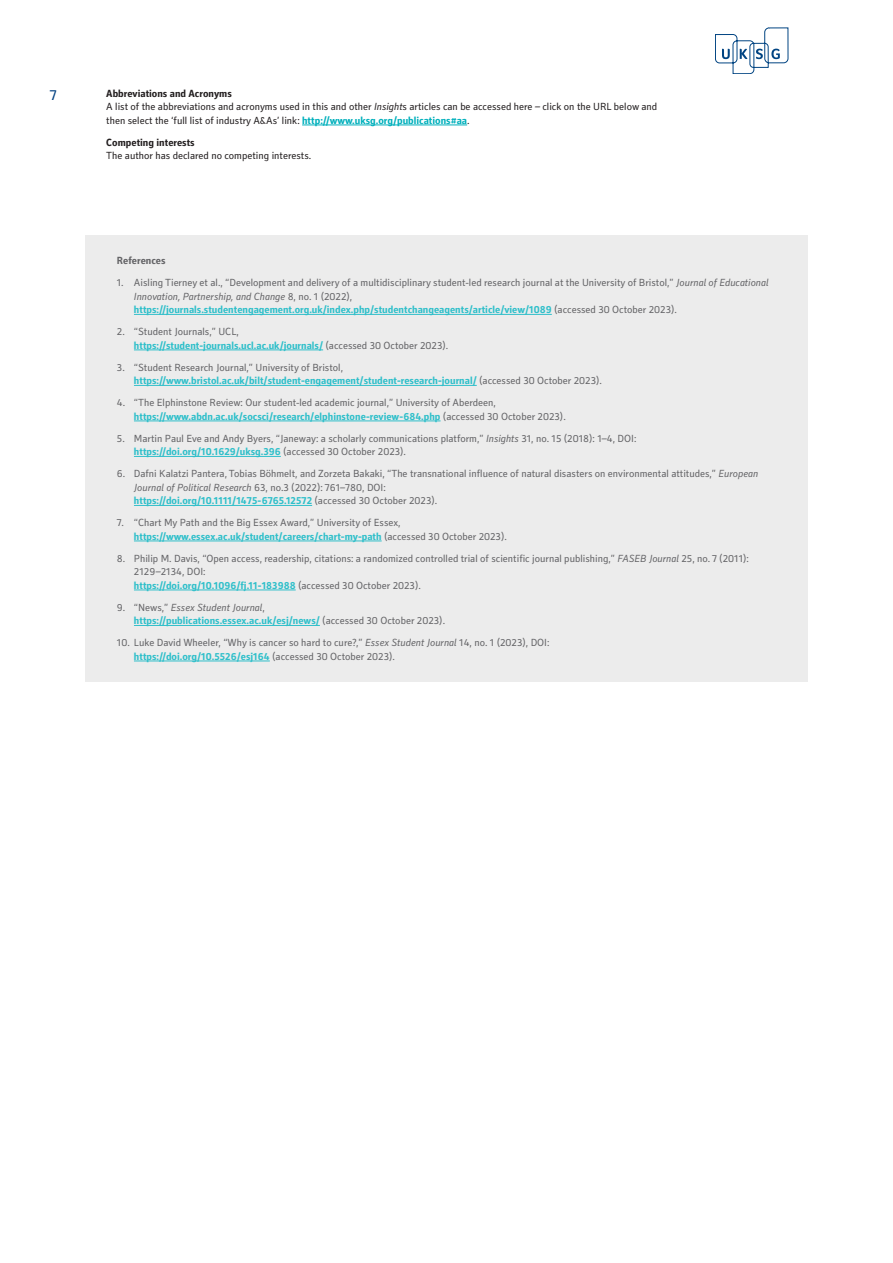
<style>
.page{position:relative;width:893px;height:1263px;background:#fff}
.page>*{position:absolute;margin:0;border:0;box-sizing:border-box;transform-origin:0 0}
.t1{font:15px "Secca Std";color:#014081}
.Reference_List{font:10.5px/13.5px "Secca Std";color:#636366}
.Reference_List-2{font:700 10.5px/13.5px "Secca Std";color:#2fbfca}
.Reference_List-3{font:10.5px/13.5px "Secca Std";color:#231f20}
.Reference_List-4{font:700 10.5px "Secca Std";color:#231f20}
.Reference_List-5{font:700 10.5px "Secca Std";color:#636366}
.s1{font-style:italic}
.s2{font-weight:700;color:#00b0bc}
.s3{font-weight:700;color:#2fbfca}
.s4{font-weight:400;color:#636366}
.s5{font-weight:400;font-style:italic;color:#636366}
</style>
<div class="page">
<svg style="left:715px;top:28px;width:73px;height:46px"></svg>
<hr style="left:302px;top:125px;width:165px;height:1px;background:#00b0bc">
<div style="left:85px;top:236px;width:723px;height:446px;background:#ececec"></div>
<hr style="left:134px;top:314px;width:418px;height:1px;background:#2fbfca">
<hr style="left:134px;top:350px;width:189px;height:1px;background:#2fbfca">
<hr style="left:134px;top:385px;width:343px;height:1px;background:#2fbfca">
<hr style="left:134px;top:421px;width:307px;height:1px;background:#2fbfca">
<hr style="left:134px;top:456px;width:147px;height:1px;background:#2fbfca">
<hr style="left:134px;top:505px;width:178px;height:1px;background:#2fbfca">
<hr style="left:134px;top:541px;width:248px;height:1px;background:#2fbfca">
<hr style="left:134px;top:590px;width:162px;height:1px;background:#2fbfca">
<hr style="left:134px;top:625px;width:186px;height:1px;background:#2fbfca">
<hr style="left:134px;top:661px;width:136px;height:1px;background:#2fbfca">
<h1 class="t1" style="left:50px;top:87px;width:9px">7</h1>
<p class="Reference_List-4" style="left:106px;top:87px;width:127px">Abbreviations and Acronyms</p>
<p class="Reference_List-3" style="left:106px;top:100px;width:552px">A list of the abbreviations and acronyms used in this and other <span class="s1">Insight</span>s articles can be accessed here – click on the URL below and then select the ‘full list of industry A&amp;As’ link: <span class="s2">http://www.uksg.org/publications#aa</span>.</p>
<p class="Reference_List-4" style="left:106px;top:136px;width:90px">Competing interests</p>
<p class="Reference_List-3" style="left:106px;top:149px;width:206px">The author has declared no competing interests.</p>
<p class="Reference_List-5" style="left:117px;top:255px;width:50px">References</p>
<p class="Reference_List" style="left:134px;top:276px;width:636px;text-indent:-17px">1. Aisling Tierney et al., “Development and delivery of a multidisciplinary student-led research journal at the University of Bristol,” <span class="s1">Journal of Educational<br>Innovation, Partnership, and Change</span> 8, no. 1 (2022), <span class="s3">https://journals.studentengagement.org.uk/index.php/studentchangeagents/article/view/1089</span> (accessed 30 October 2023).</p>
<p class="Reference_List" style="left:134px;top:325px;width:316px;text-indent:-17px">2. “Student Journals,” UCL,<br><span class="s3">https://student-journals.ucl.ac.uk/journals/</span> (accessed 30 October 2023).</p>
<p class="Reference_List-2" style="left:134px;top:361px;width:469px;text-indent:-17px"><span class="s4">3. “Student Research Journal,” University of Bristol, </span>https://www.bristol.ac.uk/bilt/student-engagement/student-research-journal/ <span class="s4">(accessed 30 October 2023).</span></p>
<p class="Reference_List" style="left:134px;top:396px;width:433px;text-indent:-17px">4. “The Elphinstone Review: Our student-led academic journal,” University of Aberdeen, <span class="s3">https://www.abdn.ac.uk/socsci/research/elphinstone-review-684.php</span> (accessed 30 October 2023).</p>
<p class="Reference_List" style="left:134px;top:432px;width:504px;text-indent:-17px">5. Martin Paul Eve and Andy Byers, “Janeway: a scholarly communications platform,” <span class="s1">Insights</span> 31, no. 15 (2018): 1–4, DOI: <span class="s3">https://doi.org/10.1629/uksg.396</span> (accessed 30 October 2023).</p>
<p class="Reference_List" style="left:134px;top:467px;width:626px;text-indent:-17px">6. Dafni Kalatzi Pantera, Tobias Böhmelt, and Zorzeta Bakaki, “The transnational influence of natural disasters on environmental attitudes,” <span class="s1">European<br>Journal of Political Research</span> 63, no.3 (2022): 761–780, DOI:<br><span class="s3">https://doi.org/10.1111/1475-6765.12572</span> (accessed 30 October 2023).</p>
<p class="Reference_List" style="left:134px;top:516px;width:374px;text-indent:-17px">7. “Chart My Path and the Big Essex Award,” University of Essex, <span class="s3">https://www.essex.ac.uk/student/careers/chart-my-path</span> (accessed 30 October 2023).</p>
<p class="Reference_List" style="left:134px;top:552px;width:616px;text-indent:-17px">8. Philip M. Davis, “Open access, readership, citations: a randomized controlled trial of scientific journal publishing,” <span class="s1">FASEB Journal</span> 25, no. 7 (2011):<br>2129–2134, DOI:<br><span class="s3">https://doi.org/10.1096/fj.11-183988</span> (accessed 30 October 2023).</p>
<p class="Reference_List-2" style="left:134px;top:601px;width:313px;text-indent:-17px"><span class="s4">9. “News,”</span> <span class="s5">Essex Student Journal</span><span class="s4">, </span>https://publications.essex.ac.uk/esj/news/ <span class="s4">(accessed 30 October 2023).</span></p>
<p class="Reference_List" style="left:134px;top:636px;width:417px;text-indent:-17px">10. Luke David Wheeler, “Why is cancer so hard to cure?,” <span class="s1">Essex Student Journal</span> 14, no. 1 (2023), DOI: <span class="s3">https://doi.org/10.5526/esj164</span> (accessed 30 October 2023).</p>
</div>
